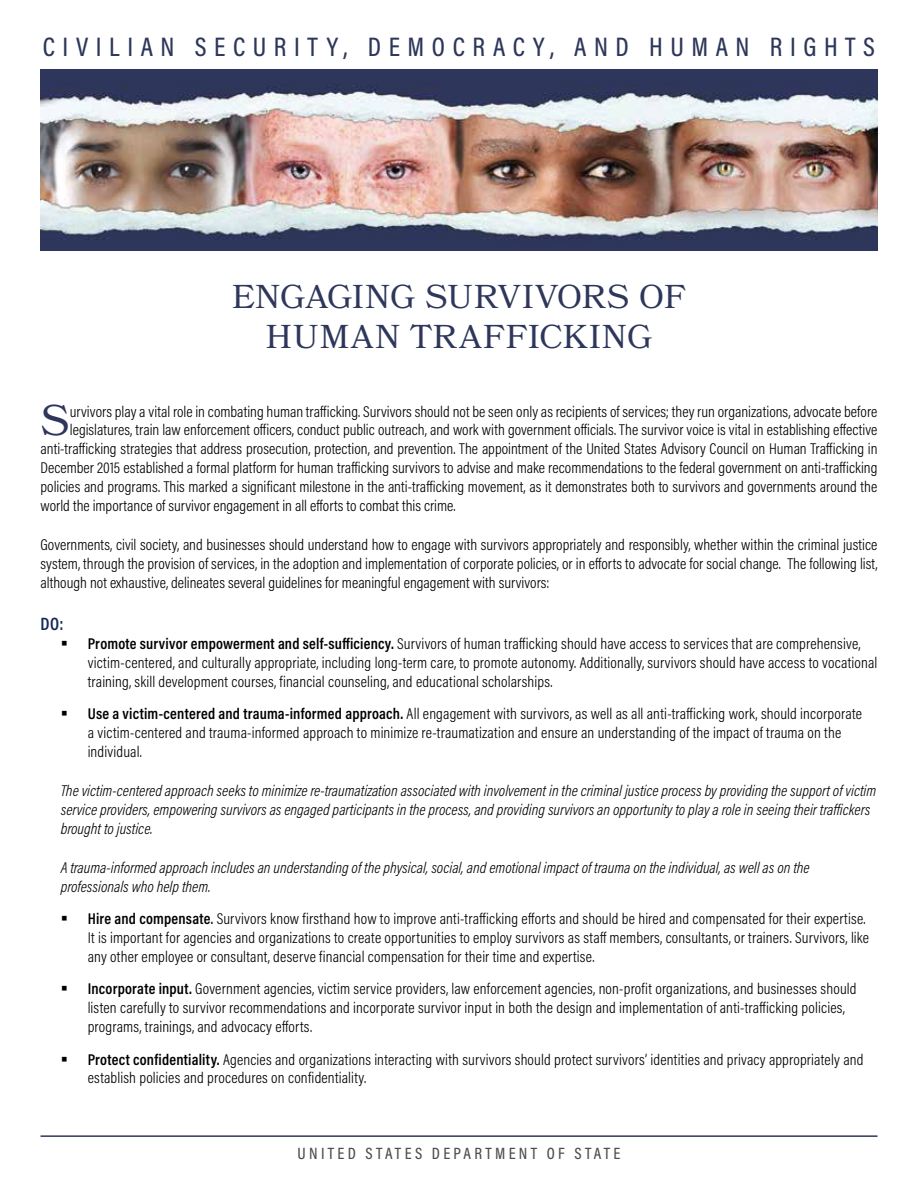
<style>
.page{position:relative;width:918px;height:1188px;background:#fff}
.page>*{position:absolute;margin:0;border:0;box-sizing:border-box;transform-origin:0 0}
.t1{font:42.75px "Bookmania";color:#2e375b}
.t2{font:33px/39.6px "Bookmania";letter-spacing:.02em;color:#2e375b;text-align:center}
.t3{font:500 27px "Acumin Pro Cond";letter-spacing:.28em;color:#2e375b}
.t4{font:600 18px "Acumin Pro Cond";color:#132a5a}
.t5{font:500 16.5px "Acumin Pro Cond";letter-spacing:.2em;color:#4d4d4f}
.t6{font:300 15.75px/18.9px "Acumin Pro Cond";letter-spacing:.01em;color:#000}
.t7{font:italic 300 15.75px/18.9px "Acumin Pro Cond";letter-spacing:.005em;color:#000}
.s1{font-weight:600}
.s2{font-weight:500}
</style>
<div class="page">
<img style="left:40px;top:69px;width:838px;height:182px">
<hr style="left:40px;top:1135px;width:838px;height:2px;background:#2e375b">
<h3 class="t3" style="left:43px;top:30px;width:834px">CIVILIAN SECURITY, DEMOCRACY, AND HUMAN RIGHTS</h3>
<h2 class="t2" style="left:232px;top:277px;width:455px">ENGAGING SURVIVORS OF<br>HUMAN TRAFFICKING</h2>
<h1 class="t1" style="left:40px;top:396px;width:31px">S</h1>
<p class="t6" style="left:70px;top:401px;width:809px">urvivors play a vital role in combating human trafficking. Survivors should not be seen only as recipients of services; they run organizations, advocate before</p>
<p class="t6" style="left:70px;top:420px;width:809px">legislatures, train law enforcement officers, conduct public outreach, and work with government officials. The survivor voice is vital in establishing effective</p>
<p class="t6" style="left:40px;top:439px;width:839px">anti-trafficking strategies that address prosecution, protection, and prevention. The appointment of the United States Advisory Council on Human Trafficking in</p>
<p class="t6" style="left:40px;top:458px;width:838px">December 2015 established a formal platform for human trafficking survivors to advise and make recommendations to the federal government on anti-trafficking</p>
<p class="t6" style="left:40px;top:477px;width:838px">policies and programs. This marked a significant milestone in the anti-trafficking movement, as it demonstrates both to survivors and governments around the</p>
<p class="t6" style="left:40px;top:496px;width:417px">world the importance of survivor engagement in all efforts to combat this crime.</p>
<p class="t6" style="left:40px;top:535px;width:839px;text-align:justify">Governments, civil society, and businesses should understand how to engage with survivors appropriately and responsibly, whether within the criminal justice system, through the provision of services, in the adoption and implementation of corporate policies, or in efforts to advocate for social change. The following list, although not exhaustive, delineates several guidelines for meaningful engagement with survivors:</p>
<p class="t4" style="left:40px;top:612px;width:25px">DO:</p>
<p class="t6" style="left:88px;top:634px;width:791px;text-indent:-27px">▪ <span class="s1">Promote survivor empowerment and self-sufficiency.</span> Survivors of human trafficking should have access to services that are comprehensive, victim-centered, and culturally appropriate, including long-term care, to promote autonomy. Additionally, survivors should have access to vocational training, skill development courses, financial counseling, and educational scholarships.</p>
<p class="t6" style="left:88px;top:704px;width:776px;text-indent:-27px">▪ <span class="s1">Use a victim-centered and trauma-informed approach.</span> All engagement with survivors, as well as all anti-trafficking work, should incorporate a victim-centered and trauma-informed approach to minimize re-traumatization and ensure an understanding of the impact of trauma on the individual.</p>
<p class="t7" style="left:61px;top:781px;width:817px">The victim-centered approach seeks to minimize re-traumatization associated with involvement in the criminal justice process by providing the support of victim service providers, empowering survivors as engaged participants in the process, and providing survivors an opportunity to play a role in seeing their traffickers brought to justice.</p>
<p class="t7" style="left:61px;top:858px;width:750px">A trauma-informed approach includes an understanding of the physical, social, and emotional impact of trauma on the individual, as well as on the professionals who help them.</p>
<p class="t6" style="left:88px;top:909px;width:783px;text-indent:-27px">▪ <span class="s1">Hire and compensate</span><span class="s2">.</span> Survivors know firsthand how to improve anti-trafficking efforts and should be hired and compensated for their expertise.<br>It is important for agencies and organizations to create opportunities to employ survivors as staff members, consultants, or trainers. Survivors, like any other employee or consultant, deserve financial compensation for their time and expertise.</p>
<p class="t6" style="left:88px;top:979px;width:770px;text-indent:-27px">▪ <span class="s1">Incorporate input.</span> Government agencies, victim service providers, law enforcement agencies, non-profit organizations, and businesses should listen carefully to survivor recommendations and incorporate survivor input in both the design and implementation of anti-trafficking policies, programs, trainings, and advocacy efforts.</p>
<p class="t6" style="left:88px;top:1049px;width:777px;text-indent:-27px">▪ <span class="s1">Protect confidentiality.</span> Agencies and organizations interacting with survivors should protect survivors’ identities and privacy appropriately and establish policies and procedures on confidentiality.</p>
<p class="t5" style="left:298px;top:1142px;width:324px">UNITED STATES DEPARTMENT OF STATE</p>
</div>
